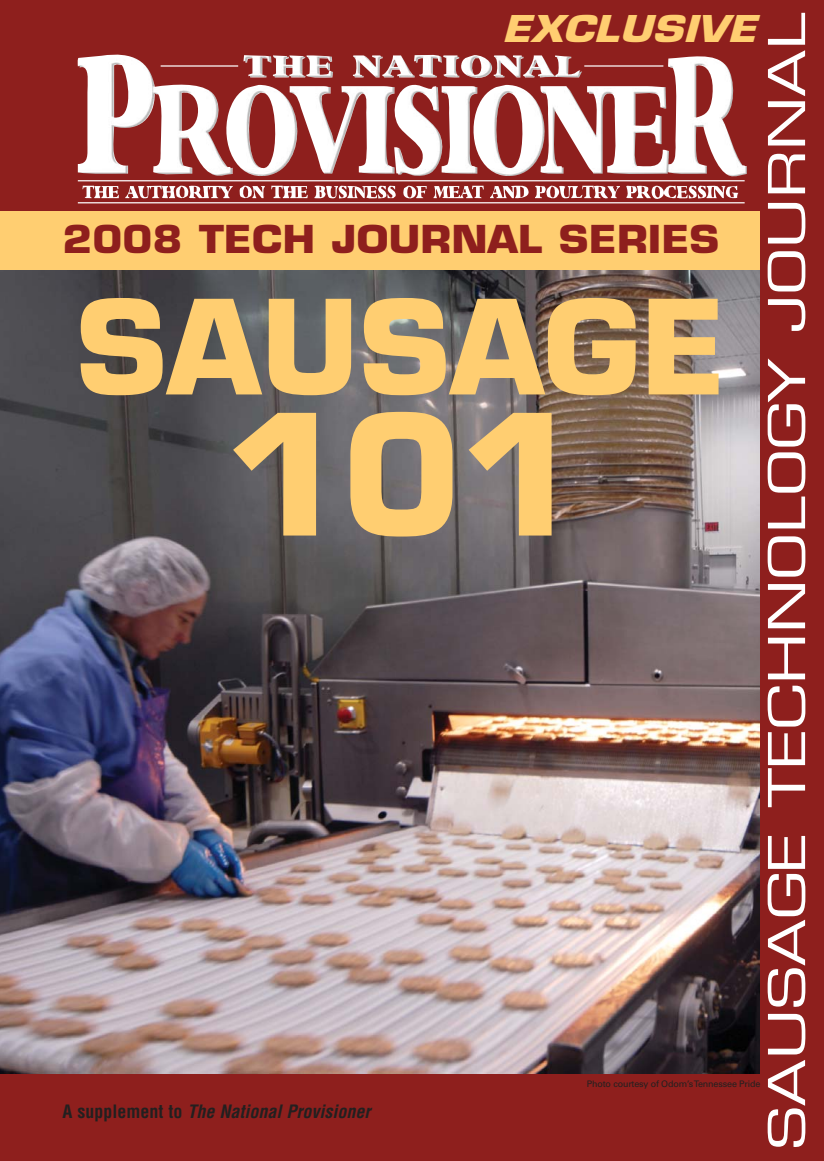
<style>
.page{position:relative;width:824px;height:1161px;background:#fff}
.page>*{position:absolute;margin:0;border:0;box-sizing:border-box;transform-origin:0 0}
.t1{font:700 163.5px "Eurostile";color:#ffce71}
.t2{font:700 127.5px "Eurostile";color:#ffce71}
.t3{font:49.5px "Eurostile";color:#fff;scale:1.38 1}
.t4{font:700 37.5px "Eurostile";color:#8e1f1d;scale:1.11 1}
.t5{font:italic 700 36px "Eurostile";color:#ffce71;scale:1.19 1}
.t6{font:italic 700 condensed 18px "Helvetica";color:#231f20}
.t7{font:9px "Univers";letter-spacing:-.015em;color:#231f20}
.s1{font-style:normal}
</style>
<div class="page">
<img style="left:0;top:0;width:824px;height:1160px">
<p class="t3" style="left:768px;top:1149px;width:825px;rotate:-90deg">SAUSAGE TECHNOLOGY JOURNAL</p>
<p class="t5" style="left:502px;top:15px;width:223px">EXCLUSIVE</p>
<p class="t4" style="left:63px;top:225px;width:593px">2008 TECH JOURNAL SERIES</p>
<p class="t2" style="left:76px;top:299px;width:652px">SAUSAGE</p>
<p class="t1" style="left:225px;top:413px;width:355px">101</p>
<p class="t7" style="left:587px;top:1080px;width:175px">Photo courtesy of Odom’s Tennessee Pride</p>
<p class="t6" style="left:63px;top:1104px;width:313px"><span class="s1">A s u p p l e m e n t t o</span> The National Provisioner</p>
</div>
